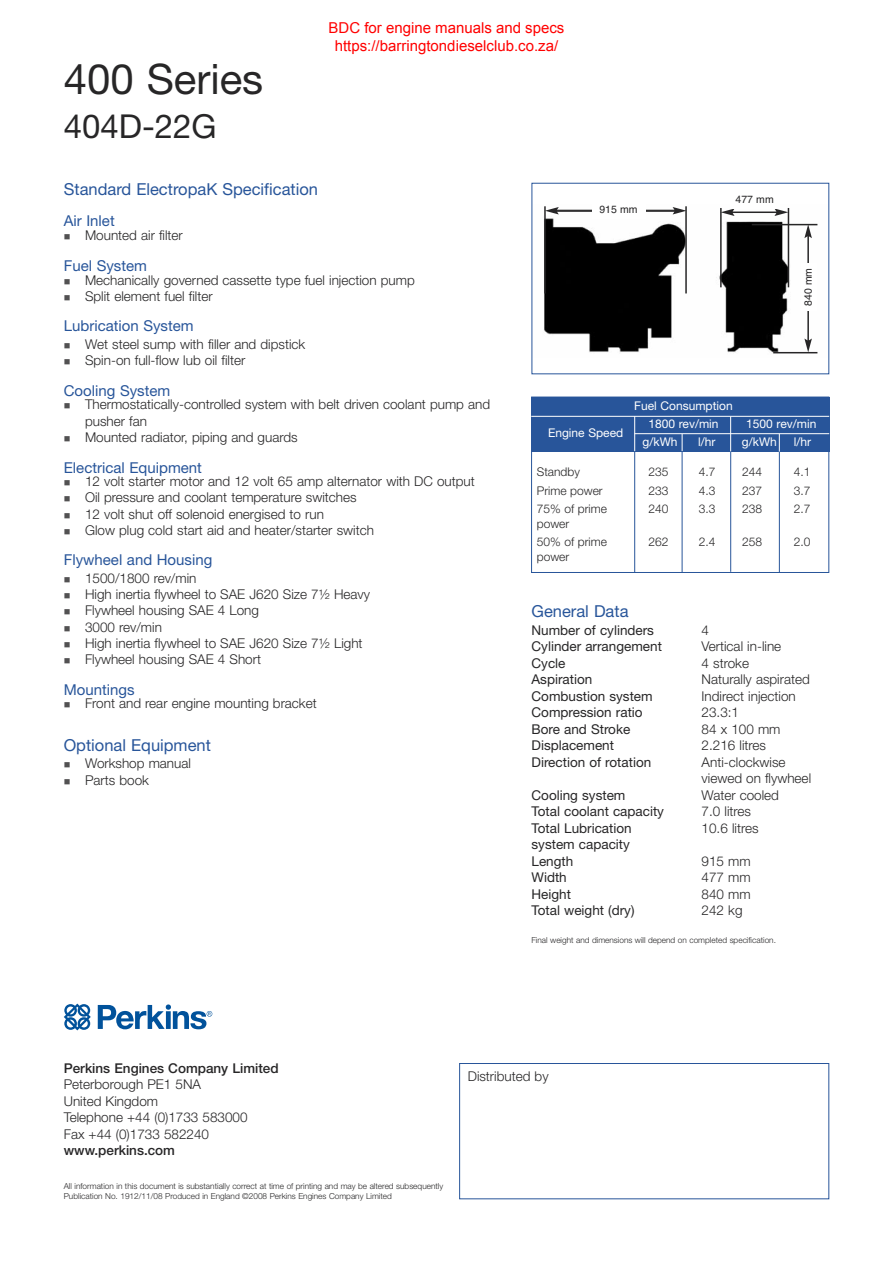
<style>
.page{position:relative;width:893px;height:1263px;background:#fff}
.page>*{position:absolute;margin:0;border:0;box-sizing:border-box;transform-origin:0 0}
.t1{font:42px "Helvetica Neue";color:#272627}
.t2{font:33px "Helvetica Neue";color:#272627}
.t3{font:16.5px "Helvetica Neue";color:#28559a}
.t4{font:15px "Helvetica Neue";color:#28559a}
.t5{font:15px/18px "Arial";color:#f00;text-align:center}
.t6{font:300 13.5px/16.2px "Helvetica Neue";color:#272627}
.t7{font:13.5px/16.5px "Helvetica Neue";color:#272627}
.t8{font:500 13.5px "Helvetica Neue";color:#272627}
.t9{font:300 12px/18.6px "Helvetica Neue";color:#272627}
.t10{font:12px "Helvetica Neue";color:#fff}
.t11{font:10.5px "Helvetica";color:#272627}
.t12{font:300 8.25px/10.5px "Helvetica Neue";color:#272627}
</style>
<div class="page">
<img style="left:544px;top:207px;width:274px;height:147px">
<div style="left:531px;top:183px;width:298px;height:191px;border:1px solid #28559a"></div>
<div style="left:459px;top:1063px;width:370px;height:136px;border:1px solid #28559a"></div>
<svg style="left:64px;top:1003px;width:27px;height:27px"></svg>
<svg style="left:98px;top:1004px;width:114px;height:25px"></svg>
<hr style="left:556px;top:210px;width:119px;height:1px;background:#272627">
<hr style="left:556px;top:211px;width:119px;height:1px;background:#272627">
<svg style="left:546px;top:207px;width:13px;height:7px"></svg>
<svg style="left:673px;top:207px;width:12px;height:7px"></svg>
<hr style="left:720px;top:208px;width:2px;height:79px;background:#272627">
<hr style="left:788px;top:208px;width:1px;height:79px;background:#272627">
<hr style="left:732px;top:211px;width:45px;height:2px;background:#272627">
<svg style="left:721px;top:208px;width:13px;height:8px"></svg>
<svg style="left:774px;top:208px;width:14px;height:8px"></svg>
<hr style="left:544px;top:206px;width:2px;height:87px;background:#272627">
<hr style="left:685px;top:206px;width:2px;height:87px;background:#272627">
<hr style="left:752px;top:224px;width:65px;height:1px;background:#272627">
<hr style="left:773px;top:352px;width:44px;height:1px;background:#272627">
<hr style="left:807px;top:236px;width:2px;height:105px;background:#272627">
<svg style="left:804px;top:225px;width:8px;height:13px"></svg>
<svg style="left:804px;top:338px;width:8px;height:14px"></svg>
<div style="left:592px;top:202px;width:53px;height:16px;background:#fff"></div>
<div style="left:730px;top:192px;width:49px;height:16px;background:#fff"></div>
<div style="left:801px;top:263px;width:16px;height:48px;background:#fff"></div>
<div style="left:531px;top:397px;width:298px;height:176px;border:1px solid #28559a"></div>
<hr style="left:634px;top:449px;width:1px;height:124px;background:#28559a">
<hr style="left:730px;top:397px;width:1px;height:175px;background:#28559a">
<div style="left:531px;top:397px;width:298px;height:54px;background:#28559a"></div>
<hr style="left:730px;top:417px;width:1px;height:34px;background:#fff">
<hr style="left:531px;top:416px;width:298px;height:1px;background:#fff">
<hr style="left:634px;top:416px;width:1px;height:35px;background:#fff">
<hr style="left:682px;top:450px;width:1px;height:122px;background:#28559a">
<hr style="left:779px;top:451px;width:1px;height:122px;background:#28559a">
<hr style="left:634px;top:433px;width:195px;height:1px;background:#fff">
<svg style="left:682px;top:434px;width:1px;height:17px"></svg>
<svg style="left:779px;top:434px;width:1px;height:18px"></svg>
<h1 class="t1" style="left:64px;top:64px;width:201px">400 Series</h1>
<h2 class="t2" style="left:64px;top:115px;width:154px">404D-22G</h2>
<p class="t5" style="left:328px;top:19px;width:237px">BDC for engine manuals and specs https://barringtondieselclub.co.za/</p>
<p class="t3" style="left:64px;top:183px;width:256px">Standard ElectropaK Specification</p>
<p class="t4" style="left:64px;top:216px;width:52px">Air Inlet</p>
<p class="t6" style="left:85px;top:228px;width:99px">Mounted air filter</p>
<p class="t4" style="left:64px;top:260px;width:85px">Fuel System</p>
<p class="t6" style="left:85px;top:273px;width:331px">Mechanically governed cassette type fuel injection pump<br>Split element fuel filter</p>
<p class="t4" style="left:64px;top:320px;width:131px">Lubrication System</p>
<p class="t6" style="left:85px;top:337px;width:222px">Wet steel sump with filler and dipstick<br>Spin-on full-flow lub oil filter</p>
<p class="t4" style="left:64px;top:385px;width:108px">Cooling System</p>
<p class="t6" style="left:85px;top:398px;width:407px">Thermostatically-controlled system with belt driven coolant pump and pusher fan<br>Mounted radiator, piping and guards</p>
<p class="t4" style="left:64px;top:462px;width:140px">Electrical Equipment</p>
<p class="t6" style="left:85px;top:475px;width:391px">12 volt starter motor and 12 volt 65 amp alternator with DC output Oil pressure and coolant temperature switches<br>12 volt shut off solenoid energised to run<br>Glow plug cold start aid and heater/starter switch</p>
<p class="t4" style="left:64px;top:554px;width:150px">Flywheel and Housing</p>
<p class="t6" style="left:85px;top:571px;width:287px">1500/1800 rev/min<br>High inertia flywheel to SAE J620 Size 7½ Heavy<br>Flywheel housing SAE 4 Long<br>3000 rev/min<br>High inertia flywheel to SAE J620 Size 7½ Light<br>Flywheel housing SAE 4 Short</p>
<p class="t4" style="left:64px;top:684px;width:72px">Mountings</p>
<p class="t6" style="left:85px;top:697px;width:233px">Front and rear engine mounting bracket</p>
<p class="t3" style="left:64px;top:739px;width:149px">Optional Equipment</p>
<p class="t6" style="left:85px;top:757px;width:107px">Workshop manual<br>Parts book</p>
<p class="t11" style="left:599px;top:203px;width:40px">915 mm</p>
<p class="t11" style="left:735px;top:193px;width:40px">477 mm</p>
<p class="t11" style="left:802px;top:306px;width:40px;rotate:-90deg">840 mm</p>
<p class="t10" style="left:634px;top:402px;width:100px">Fuel Consumption</p>
<p class="t10" style="left:548px;top:429px;width:77px">Engine Speed</p>
<p class="t10" style="left:648px;top:420px;width:72px">1800 rev/min</p>
<p class="t10" style="left:746px;top:420px;width:72px">1500 rev/min</p>
<p class="t10" style="left:643px;top:438px;width:36px">g/kWh</p>
<p class="t10" style="left:698px;top:438px;width:19px">l/hr</p>
<p class="t10" style="left:742px;top:438px;width:36px">g/kWh</p>
<p class="t10" style="left:794px;top:438px;width:19px">l/hr</p>
<p class="t9" style="left:537px;top:463px;width:45px">Standby</p>
<p class="t9" style="left:649px;top:463px;width:22px">235</p>
<p class="t9" style="left:699px;top:463px;width:18px">4.7</p>
<p class="t9" style="left:742px;top:463px;width:22px">244</p>
<p class="t9" style="left:794px;top:463px;width:18px">4.1</p>
<p class="t9" style="left:537px;top:482px;width:67px">Prime power</p>
<p class="t9" style="left:649px;top:482px;width:22px">233</p>
<p class="t9" style="left:699px;top:482px;width:18px">4.3</p>
<p class="t9" style="left:742px;top:482px;width:22px">237</p>
<p class="t9" style="left:794px;top:482px;width:18px">3.7</p>
<p class="t9" style="left:537px;top:501px;width:72px">75% of prime</p>
<p class="t9" style="left:649px;top:501px;width:22px">240</p>
<p class="t9" style="left:699px;top:501px;width:18px">3.3</p>
<p class="t9" style="left:742px;top:501px;width:22px">238</p>
<p class="t9" style="left:794px;top:501px;width:18px">2.7</p>
<p class="t9" style="left:537px;top:515px;width:72px">power<br>50% of prime</p>
<p class="t9" style="left:649px;top:534px;width:22px">262</p>
<p class="t9" style="left:699px;top:534px;width:18px">2.4</p>
<p class="t9" style="left:742px;top:534px;width:22px">258</p>
<p class="t9" style="left:794px;top:534px;width:18px">2.0</p>
<p class="t9" style="left:537px;top:548px;width:34px">power</p>
<p class="t3" style="left:531px;top:605px;width:99px">General Data</p>
<p class="t7" style="left:531px;top:623px;width:124px">Number of cylinders</p>
<p class="t6" style="left:702px;top:623px;width:9px">4</p>
<p class="t7" style="left:531px;top:639px;width:132px">Cylinder arrangement</p>
<p class="t6" style="left:702px;top:639px;width:81px">Vertical in-line</p>
<p class="t7" style="left:531px;top:656px;width:35px">Cycle</p>
<p class="t6" style="left:702px;top:656px;width:49px">4 stroke</p>
<p class="t7" style="left:531px;top:672px;width:62px">Aspiration</p>
<p class="t6" style="left:702px;top:672px;width:110px">Naturally aspirated</p>
<p class="t7" style="left:531px;top:689px;width:123px">Combustion system</p>
<p class="t6" style="left:702px;top:689px;width:96px">Indirect injection</p>
<p class="t7" style="left:531px;top:705px;width:113px">Compression ratio</p>
<p class="t6" style="left:702px;top:705px;width:39px">23.3:1</p>
<p class="t7" style="left:531px;top:722px;width:100px">Bore and Stroke</p>
<p class="t6" style="left:702px;top:722px;width:80px">84 x 100 mm</p>
<p class="t7" style="left:531px;top:738px;width:84px">Displacement</p>
<p class="t6" style="left:702px;top:738px;width:66px">2.216 litres</p>
<p class="t7" style="left:531px;top:755px;width:121px">Direction of rotation</p>
<p class="t6" style="left:702px;top:755px;width:111px">Anti-clockwise viewed on flywheel</p>
<p class="t7" style="left:531px;top:788px;width:95px">Cooling system</p>
<p class="t6" style="left:702px;top:788px;width:79px">Water cooled</p>
<p class="t7" style="left:531px;top:804px;width:134px">Total coolant capacity</p>
<p class="t6" style="left:702px;top:804px;width:51px">7.0 litres</p>
<p class="t7" style="left:531px;top:821px;width:102px">Total Lubrication</p>
<p class="t6" style="left:702px;top:821px;width:58px">10.6 litres</p>
<p class="t7" style="left:531px;top:837px;width:100px">system capacity<br>Length</p>
<p class="t6" style="left:702px;top:854px;width:51px">915 mm</p>
<p class="t7" style="left:531px;top:870px;width:37px">Width</p>
<p class="t6" style="left:702px;top:870px;width:51px">477 mm</p>
<p class="t7" style="left:531px;top:887px;width:41px">Height</p>
<p class="t6" style="left:702px;top:887px;width:51px">840 mm</p>
<p class="t7" style="left:531px;top:903px;width:104px">Total weight (dry)</p>
<p class="t6" style="left:702px;top:903px;width:42px">242 kg</p>
<p class="t12" style="left:531px;top:935px;width:246px">Final weight and dimensions will depend on completed specification.</p>
<p class="t8" style="left:64px;top:1063px;width:216px">Perkins Engines Company Limited</p>
<p class="t6" style="left:64px;top:1077px;width:185px">Peterborough PE1 5NA<br>United Kingdom<br>Telephone +44 (0)1733 583000<br>Fax +44 (0)1733 582240</p>
<p class="t8" style="left:64px;top:1145px;width:113px">www.perkins.com</p>
<p class="t12" style="left:64px;top:1181px;width:381px">All information in this document is substantially correct at time of printing and may be altered subsequently<br>Publication No. 1912/11/08 Produced in England ©2008 Perkins Engines Company Limited</p>
<p class="t6" style="left:468px;top:1069px;width:82px">Distributed by</p>
</div>
